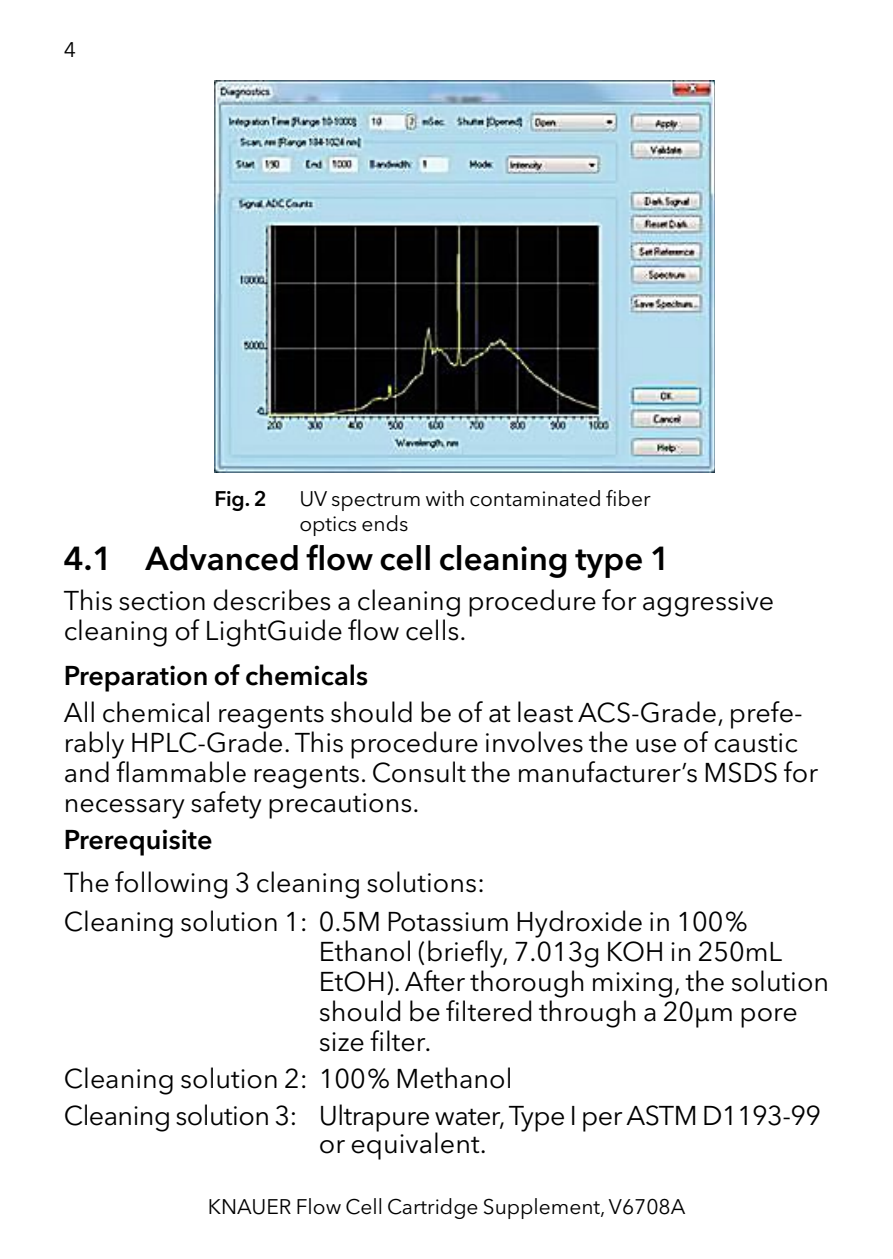
<style>
.page{position:relative;width:893px;height:1259px;background:#fff}
.page>*{position:absolute;margin:0;border:0;box-sizing:border-box;transform-origin:0 0}
.t1{font:600 33px "Avenir Next W1 G";color:#000}
.t2{font:27px/30px "Avenir Next W1 G";color:#000}
.t3{font:27px/36.9px "Avenir Next W1 G";letter-spacing:-.02em;color:#000}
.t4{font:600 27px "Avenir Next W1 G";color:#000}
.t5{font:21px/25.5px "Avenir Next W1 G";color:#000}
.t6{font:600 21px "Avenir Next W1 G";color:#000}
</style>
<div class="page">
<img style="left:214px;top:80px;width:500px;height:393px">
<p class="t5" style="left:64px;top:37px;width:14px">4</p>
<p class="t6" style="left:214px;top:485px;width:54px">Fig. 2</p>
<p class="t5" style="left:299px;top:485px;width:353px">UV spectrum with contaminated fiber optics ends</p>
<p class="t1" style="left:64px;top:538px;width:608px">4.1 Advanced flow cell cleaning type 1</p>
<p class="t2" style="left:64px;top:586px;width:712px">This section describes a cleaning procedure for aggressive cleaning of LightGuide flow cells.</p>
<p class="t4" style="left:64px;top:659px;width:306px">Preparation of chemicals</p>
<p class="t2" style="left:64px;top:698px;width:756px">All chemical reagents should be of at least ACS-Grade, prefe&shy;rably HPLC-Grade. This procedure involves the use of caustic and flammable reagents. Consult the manufacturer’s MSDS for necessary safety precautions.</p>
<p class="t4" style="left:64px;top:823px;width:150px">Prerequisite</p>
<p class="t2" style="left:64px;top:863px;width:685px;line-height:38.4px">The following 3 cleaning solutions:<br>Cleaning solution 1: 0.5M Potassium Hydroxide in 100%</p>
<p class="t2" style="left:319px;top:936px;width:512px">Ethanol (briefly, 7.013g KOH in 250mL EtOH). After thorough mixing, the solution should be filtered through a 20µm pore size filter.</p>
<p class="t3" style="left:64px;top:1060px;width:759px">Cleaning solution 2: 100% Methanol<br>Cleaning solution 3: Ultrapure water, Type I per ASTM D1193-99</p>
<p class="t2" style="left:319px;top:1129px;width:169px">or equivalent.</p>
<p class="t5" style="left:208px;top:1194px;width:479px">KNAUER Flow Cell Cartridge Supplement, V6708A</p>
</div>
